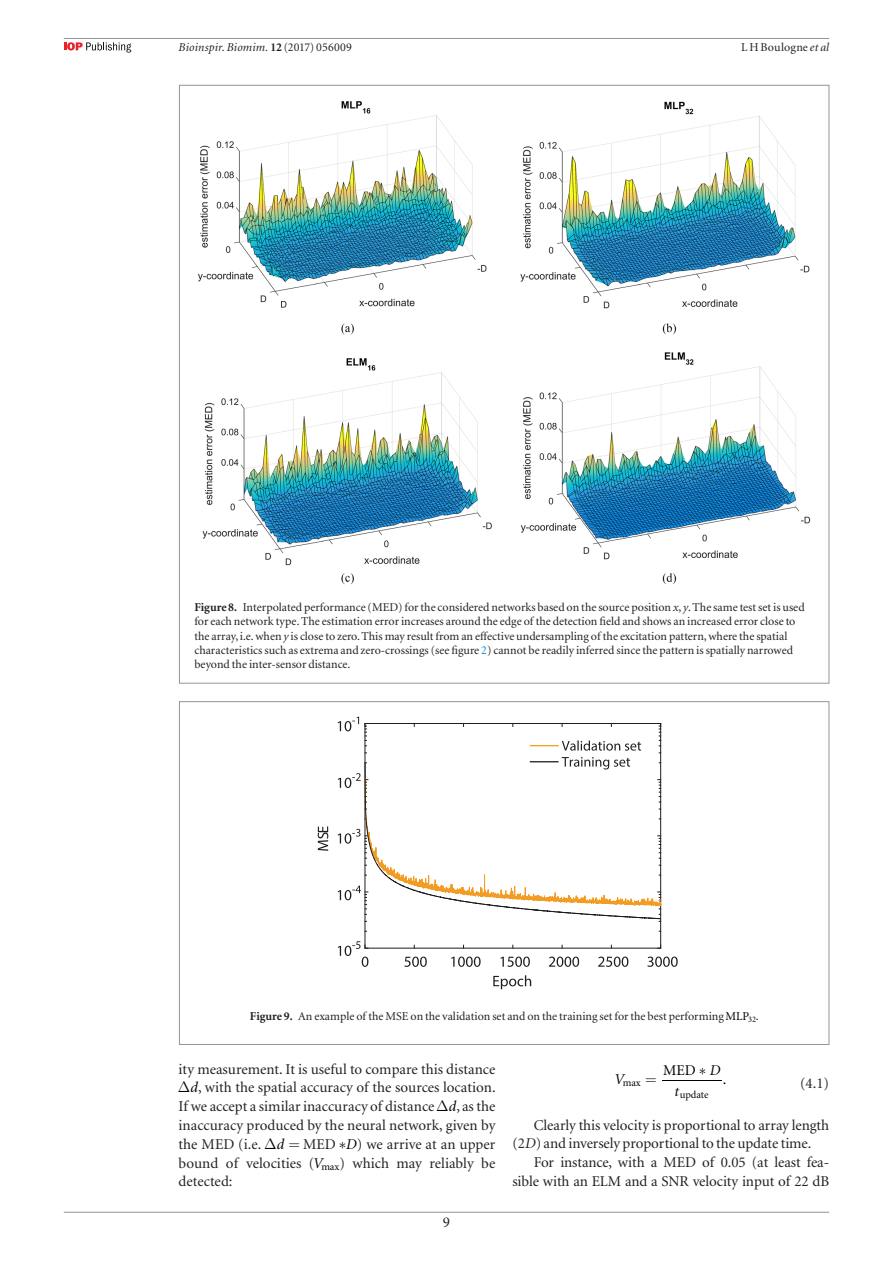
<style>
.page{position:relative;width:893px;height:1263px;background:#fff}
.page>*{position:absolute;margin:0;border:0;box-sizing:border-box;transform-origin:0 0}
.t1{font:15px/18.8px "Minion LT";letter-spacing:-.005em;color:#231f20;text-align:justify}
.t2{font:15px "Minion LT";color:#000}
.t3{font:italic 15px "Minion LT";color:#000}
.t4{font:12px/14.2px "Minion LT";color:#231f20}
.t5{font:italic 12px "Minion LT";letter-spacing:.015em;color:#231f20}
.t6{font:10.5px "Minion LT";color:#000}
.s1{font-weight:700;font-style:normal}
.s2{font-style:normal}
.s3{font-style:italic}
.s4{font-weight:700}
.s5{color:#0089d0}
.s6{color:#000}
.s7{font-style:italic;color:#000}
</style>
<div class="page">
<hr style="left:64px;top:1212px;width:765px;height:1px;background:#939598">
<hr style="left:64px;top:38px;width:765px;height:1px;background:#939598">
<svg style="left:64px;top:42px;width:67px;height:11px"></svg>
<hr style="left:662px;top:1080px;width:60px;height:1px;background:#000">
<img style="left:198px;top:101px;width:613px;height:483px">
<hr style="left:365px;top:723px;width:296px;height:1px;background:#211d1e">
<svg style="left:404px;top:956px;width:23px;height:11px"></svg>
<svg style="left:451px;top:956px;width:30px;height:11px"></svg>
<svg style="left:500px;top:956px;width:30px;height:11px"></svg>
<svg style="left:549px;top:956px;width:30px;height:11px"></svg>
<svg style="left:598px;top:956px;width:30px;height:11px"></svg>
<svg style="left:647px;top:956px;width:31px;height:11px"></svg>
<svg style="left:493px;top:975px;width:38px;height:14px"></svg>
<svg style="left:658px;top:724px;width:3px;height:13px"></svg>
<svg style="left:365px;top:724px;width:2px;height:13px"></svg>
<svg style="left:338px;top:941px;width:30px;height:26px"></svg>
<svg style="left:338px;top:886px;width:23px;height:15px"></svg>
<svg style="left:338px;top:829px;width:23px;height:15px"></svg>
<svg style="left:338px;top:773px;width:23px;height:15px"></svg>
<svg style="left:338px;top:717px;width:21px;height:14px"></svg>
<svg style="left:318px;top:826px;width:10px;height:25px"></svg>
<svg style="left:364px;top:737px;width:297px;height:219px"></svg>
<svg style="left:364px;top:762px;width:297px;height:158px"></svg>
<div style="left:526px;top:736px;width:110px;height:35px;background:#fff"></div>
<svg style="left:530px;top:740px;width:111px;height:11px"></svg>
<svg style="left:530px;top:757px;width:100px;height:12px"></svg>
<p class="t5" style="left:179px;top:41px;width:175px">Bioinspir. Biomim. <span class="s1">12</span> <span class="s2">(2017) 056009</span></p>
<p class="t4" style="left:741px;top:40px;width:89px">L H Boulogne <span class="s3">et al</span></p>
<p class="t4" style="left:194px;top:601px;width:612px"><span class="s4">Figure 8.</span> Interpolated performance (MED) for the considered networks based on the source position <span class="s3">x</span>, <span class="s3">y</span>. The same test set is used for each network type. The estimation error increases around the edge of the detection field and shows an increased error close to the array, i.e. when <span class="s3">y</span> is close to zero. This may result from an effective undersampling of the excitation pattern, where the spatial characteristics such as extrema and zero-crossings (see figure <span class="s5">2</span>) cannot be readily inferred since the pattern is spatially narrowed beyond the inter-sensor distance.</p>
<p class="t4" style="left:250px;top:1010px;width:510px"><span class="s4">Figure 9.</span> An example of the MSE on the validation set and on the training set for the best performing <span class="s6">MLP</span><sub>32</sub>.</p>
<p class="t1" style="left:178px;top:1060px;width:319px">ity measurement. It is useful to compare this distance <span class="s6">∆</span><span class="s7">d</span>, with the spatial accuracy of the sources location.<br>If we accept a similar inaccuracy of distance <span class="s6">∆</span><span class="s7">d</span>, as the inaccuracy produced by the neural network, given by the MED (i.e. <span class="s6">∆</span><span class="s7">d</span></p>
<p class="t1" style="left:179px;top:1135px;width:318px;text-indent:125px">MED <span class="s6">∗</span><span class="s7">D</span>) we arrive at an upper bound of velocities (<span class="s7">V</span><sub>max</sub>) which may reliably be detected:</p>
<p class="t1" style="left:443px;top:1214px;width:9px">9</p>
<p class="t2" style="left:663px;top:1062px;width:59px">MED∗ <span class="s3">D</span></p>
<p class="t3" style="left:615px;top:1072px;width:11px">V</p>
<p class="t1" style="left:800px;top:1074px;width:31px">(4.1)</p>
<p class="t1" style="left:512px;top:1116px;width:318px;text-indent:21px">Clearly this velocity is proportional to array length (2<span class="s3">D</span>) and inversely proportional to the update time.</p>
<p class="t1" style="left:512px;top:1153px;width:318px;text-align:right">For instance, with a MED of 0.05 (at least fea&shy;sible with an ELM and a SNR velocity input of 22 dB</p>
<p class="t6" style="left:623px;top:1077px;width:20px">max</p>
<p class="t2" style="left:723px;top:1072px;width:5px">.</p>
<p class="t6" style="left:680px;top:1089px;width:30px">update</p>
<p class="t3" style="left:675px;top:1083px;width:6px">t</p>
</div>
